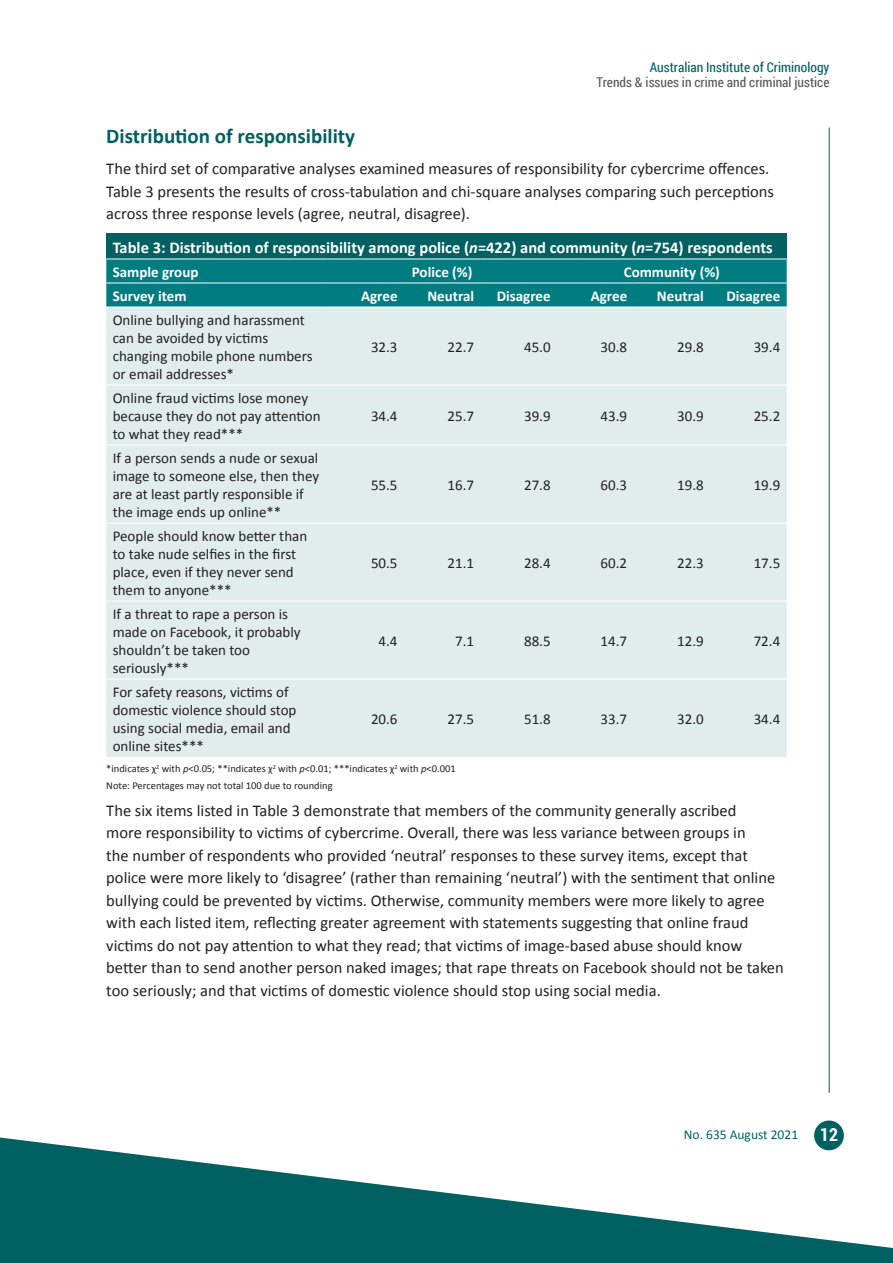
<style>
.page{position:relative;width:893px;height:1263px;background:#fff}
.page>*{position:absolute;margin:0;border:0;box-sizing:border-box;transform-origin:0 0}
.t1{font:700 21px "Calibri";color:#006062}
.body{font:16.5px/22.5px "Calibri";color:#231f20}
.Table_H1{font:700 16.5px "Calibri";color:#fff}
.Body__table{font:15px/18px "Calibri";color:#231f20}
.Body_table_section_h{font:700 15px "Calibri";color:#fff}
.t2{font:13.5px "Roboto Condensed";color:#57585a}
.t3{font:13.5px "Roboto Condensed";color:#006062}
.t4{font:13.5px "Calibri";color:#006062}
.Table_notes{font:10.5px "Calibri";color:#231f20}
.s1{font-style:italic}
.s2{font-family:"Roboto Condensed";font-weight:700;font-size:18px;color:#fff}
</style>
<div class="page">
<hr style="left:829px;top:128px;width:1px;height:965px;background:#006062">
<div style="left:814px;top:1120px;width:30px;height:30px;background:#006062;border-radius:50%"></div>
<svg style="left:0;top:1137px;width:893px;height:126px;fill:#006062"></svg>
<div style="left:106px;top:234px;width:681px;height:25px;background:#006062"></div>
<div style="left:106px;top:260px;width:681px;height:47px;background:#017c80"></div>
<div style="left:106px;top:308px;width:681px;height:449px;background:#e1eced"></div>
<hr style="left:106px;top:283px;width:221px;height:1px;background:#fff">
<hr style="left:327px;top:283px;width:77px;height:1px;background:#fff">
<hr style="left:404px;top:283px;width:76px;height:1px;background:#fff">
<hr style="left:480px;top:283px;width:77px;height:1px;background:#fff">
<hr style="left:557px;top:283px;width:77px;height:1px;background:#fff">
<hr style="left:634px;top:283px;width:76px;height:1px;background:#fff">
<hr style="left:710px;top:283px;width:77px;height:1px;background:#fff">
<hr style="left:106px;top:385px;width:221px;height:1px;background:#fff">
<hr style="left:327px;top:385px;width:77px;height:1px;background:#fff">
<hr style="left:404px;top:385px;width:76px;height:1px;background:#fff">
<hr style="left:480px;top:385px;width:77px;height:1px;background:#fff">
<hr style="left:557px;top:385px;width:77px;height:1px;background:#fff">
<hr style="left:634px;top:385px;width:76px;height:1px;background:#fff">
<hr style="left:710px;top:385px;width:77px;height:1px;background:#fff">
<hr style="left:106px;top:445px;width:221px;height:1px;background:#fff">
<hr style="left:327px;top:445px;width:77px;height:1px;background:#fff">
<hr style="left:404px;top:445px;width:76px;height:1px;background:#fff">
<hr style="left:480px;top:445px;width:77px;height:1px;background:#fff">
<hr style="left:557px;top:445px;width:77px;height:1px;background:#fff">
<hr style="left:634px;top:445px;width:76px;height:1px;background:#fff">
<hr style="left:710px;top:445px;width:77px;height:1px;background:#fff">
<hr style="left:106px;top:523px;width:221px;height:1px;background:#fff">
<hr style="left:327px;top:523px;width:77px;height:1px;background:#fff">
<hr style="left:404px;top:523px;width:76px;height:1px;background:#fff">
<hr style="left:480px;top:523px;width:77px;height:1px;background:#fff">
<hr style="left:557px;top:523px;width:77px;height:1px;background:#fff">
<hr style="left:634px;top:523px;width:76px;height:1px;background:#fff">
<hr style="left:710px;top:523px;width:77px;height:1px;background:#fff">
<hr style="left:106px;top:601px;width:221px;height:1px;background:#fff">
<hr style="left:327px;top:601px;width:77px;height:1px;background:#fff">
<hr style="left:404px;top:601px;width:76px;height:1px;background:#fff">
<hr style="left:480px;top:601px;width:77px;height:1px;background:#fff">
<hr style="left:557px;top:601px;width:77px;height:1px;background:#fff">
<hr style="left:634px;top:601px;width:76px;height:1px;background:#fff">
<hr style="left:710px;top:601px;width:77px;height:1px;background:#fff">
<hr style="left:106px;top:679px;width:221px;height:1px;background:#fff">
<hr style="left:327px;top:679px;width:77px;height:1px;background:#fff">
<hr style="left:404px;top:679px;width:76px;height:1px;background:#fff">
<hr style="left:480px;top:679px;width:77px;height:1px;background:#fff">
<hr style="left:557px;top:679px;width:77px;height:1px;background:#fff">
<hr style="left:634px;top:679px;width:76px;height:1px;background:#fff">
<hr style="left:710px;top:679px;width:77px;height:1px;background:#fff">
<p class="t3" style="left:650px;top:58px;width:181px">Australian Institute of Criminology</p>
<p class="t2" style="left:597px;top:73px;width:234px">Trends &amp; issues in crime and criminal justice</p>
<h2 class="t1" style="left:106px;top:123px;width:250px">Distribution of responsibility</h2>
<p class="body" style="left:106px;top:158px;width:669px">The third set of comparative analyses examined measures of responsibility for cybercrime offences.<br>Table 3 presents the results of cross-tabulation and chi-square analyses comparing such perceptions across three response levels (agree, neutral, disagree).</p>
<p class="Table_H1" style="left:113px;top:237px;width:661px">Table 3: Distribution of responsibility among police (<span class="s1">n</span>=422) and community (<span class="s1">n</span>=754) respondents</p>
<p class="Body_table_section_h" style="left:113px;top:262px;width:87px">Sample group</p>
<p class="Body_table_section_h" style="left:412px;top:262px;width:62px">Police (%)</p>
<p class="Body_table_section_h" style="left:624px;top:262px;width:98px">Community (%)</p>
<p class="Body_table_section_h" style="left:113px;top:286px;width:75px">Survey item</p>
<p class="Body_table_section_h" style="left:361px;top:286px;width:38px">Agree</p>
<p class="Body_table_section_h" style="left:427px;top:286px;width:48px">Neutral</p>
<p class="Body_table_section_h" style="left:497px;top:286px;width:55px">Disagree</p>
<p class="Body_table_section_h" style="left:591px;top:286px;width:38px">Agree</p>
<p class="Body_table_section_h" style="left:657px;top:286px;width:48px">Neutral</p>
<p class="Body_table_section_h" style="left:726px;top:286px;width:55px">Disagree</p>
<p class="Body__table" style="left:113px;top:311px;width:201px">Online bullying and harassment can be avoided by victims changing mobile phone numbers or email addresses*</p>
<p class="Body__table" style="left:371px;top:338px;width:28px">32.3</p>
<p class="Body__table" style="left:448px;top:338px;width:28px">22.7</p>
<p class="Body__table" style="left:524px;top:338px;width:28px">45.0</p>
<p class="Body__table" style="left:601px;top:338px;width:28px">30.8</p>
<p class="Body__table" style="left:677px;top:338px;width:28px">29.8</p>
<p class="Body__table" style="left:754px;top:338px;width:28px">39.4</p>
<p class="Body__table" style="left:113px;top:389px;width:209px">Online fraud victims lose money because they do not pay attention to what they read***</p>
<p class="Body__table" style="left:113px;top:449px;width:208px">If a person sends a nude or sexual image to someone else, then they are at least partly responsible if the image ends up online**</p>
<p class="Body__table" style="left:113px;top:527px;width:196px">People should know better than to take nude selfies in the first place, even if they never send them to anyone***</p>
<p class="Body__table" style="left:113px;top:605px;width:190px">If a threat to rape a person is made on Facebook, it probably shouldn’t be taken too seriously***</p>
<p class="Body__table" style="left:113px;top:683px;width:185px">For safety reasons, victims of domestic violence should stop using social media, email and online sites***</p>
<p class="Body__table" style="left:371px;top:407px;width:28px">34.4</p>
<p class="Body__table" style="left:448px;top:407px;width:28px">25.7</p>
<p class="Body__table" style="left:524px;top:407px;width:28px">39.9</p>
<p class="Body__table" style="left:601px;top:407px;width:28px">43.9</p>
<p class="Body__table" style="left:677px;top:407px;width:28px">30.9</p>
<p class="Body__table" style="left:754px;top:407px;width:28px">25.2</p>
<p class="Body__table" style="left:371px;top:476px;width:28px">55.5</p>
<p class="Body__table" style="left:448px;top:476px;width:28px">16.7</p>
<p class="Body__table" style="left:524px;top:476px;width:28px">27.8</p>
<p class="Body__table" style="left:601px;top:476px;width:28px">60.3</p>
<p class="Body__table" style="left:677px;top:476px;width:28px">19.8</p>
<p class="Body__table" style="left:754px;top:476px;width:28px">19.9</p>
<p class="Body__table" style="left:371px;top:554px;width:28px">50.5</p>
<p class="Body__table" style="left:448px;top:554px;width:28px">21.1</p>
<p class="Body__table" style="left:524px;top:554px;width:28px">28.4</p>
<p class="Body__table" style="left:601px;top:554px;width:28px">60.2</p>
<p class="Body__table" style="left:677px;top:554px;width:28px">22.3</p>
<p class="Body__table" style="left:754px;top:554px;width:28px">17.5</p>
<p class="Body__table" style="left:379px;top:632px;width:20px">4.4</p>
<p class="Body__table" style="left:455px;top:632px;width:20px">7.1</p>
<p class="Body__table" style="left:524px;top:632px;width:28px">88.5</p>
<p class="Body__table" style="left:601px;top:632px;width:28px">14.7</p>
<p class="Body__table" style="left:677px;top:632px;width:28px">12.9</p>
<p class="Body__table" style="left:754px;top:632px;width:28px">72.4</p>
<p class="Body__table" style="left:371px;top:710px;width:28px">20.6</p>
<p class="Body__table" style="left:448px;top:710px;width:28px">27.5</p>
<p class="Body__table" style="left:524px;top:710px;width:28px">51.8</p>
<p class="Body__table" style="left:601px;top:710px;width:28px">33.7</p>
<p class="Body__table" style="left:677px;top:710px;width:28px">32.0</p>
<p class="Body__table" style="left:754px;top:710px;width:28px">34.4</p>
<p class="Table_notes" style="left:106px;top:762px;width:351px">*indicates χ<sup>2</sup> with <span class="s1">p</span>&lt;0.05; **indicates χ<sup>2</sup> with <span class="s1">p</span>&lt;0.01; ***indicates χ<sup>2</sup> with <span class="s1">p</span>&lt;0.001</p>
<p class="Table_notes" style="left:106px;top:779px;width:228px">Note: Percentages may not total 100 due to rounding</p>
<p class="body" style="left:106px;top:799px;width:679px">The six items listed in Table 3 demonstrate that members of the community generally ascribed<br>more responsibility to victims of cybercrime. Overall, there was less variance between groups in<br>the number of respondents who provided ‘neutral’ responses to these survey items, except that police were more likely to ‘disagree’ (rather than remaining ‘neutral’) with the sentiment that online bullying could be prevented by victims. Otherwise, community members were more likely to agree with each listed item, reflecting greater agreement with statements suggesting that online fraud victims do not pay attention to what they read; that victims of image-based abuse should know better than to send another person naked images; that rape threats on Facebook should not be taken too seriously; and that victims of domestic violence should stop using social media.</p>
<p class="t4" style="left:684px;top:1126px;width:156px">No. 635 August 2021 <span class="s2">12</span></p>
</div>
